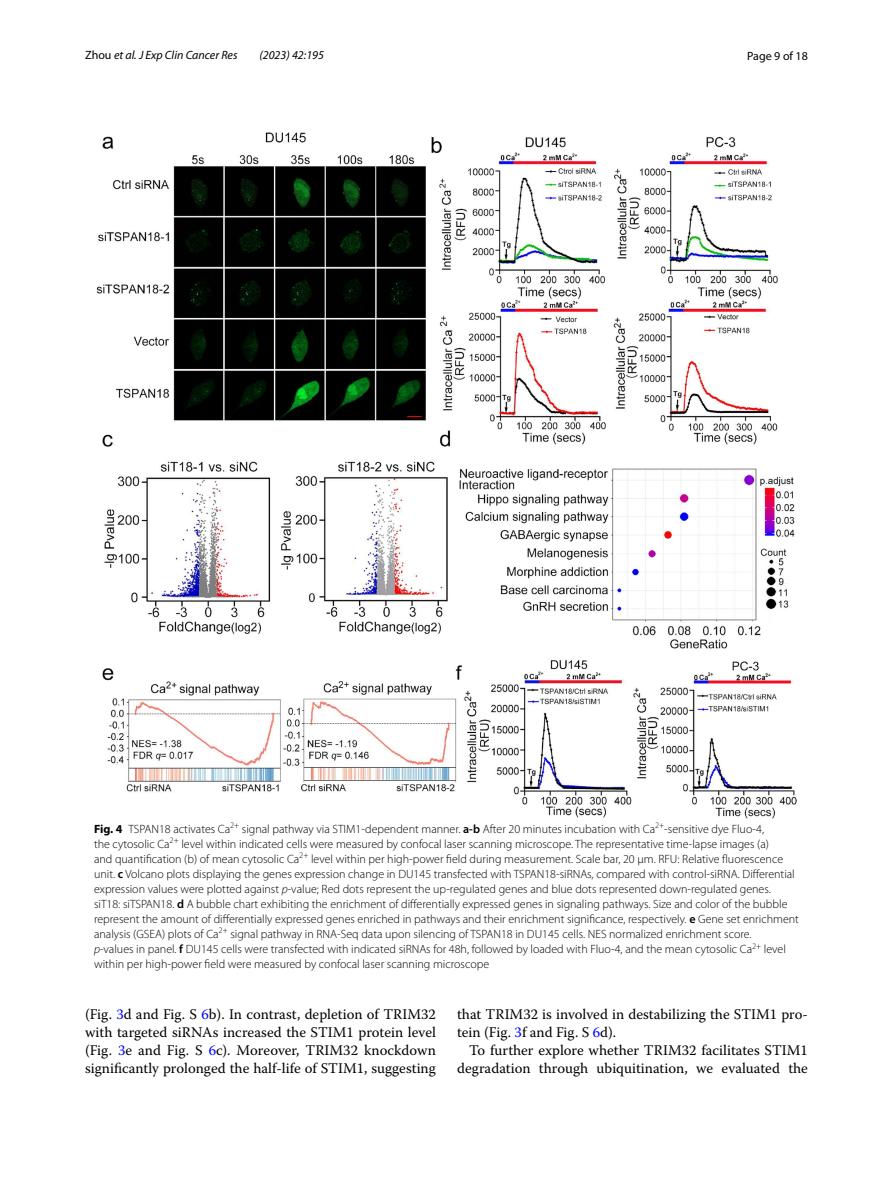
<style>
.page{position:relative;width:893px;height:1187px;background:#fff}
.page>*{position:absolute;margin:0;border:0;box-sizing:border-box;transform-origin:0 0}
.t1{font:14.7px/18px "Warnock Pro";color:#000;text-align:justify}
.t2{font:300 12px/15px "Myriad Pro";color:#000}
.t3{font:italic 12px "Myriad Pro";color:#000}
.t4{font:12px "Myriad Pro";color:#000}
.s1{font-style:normal}
.s2{font-weight:700}
.s3{font-weight:600}
.s4{font-style:italic}
.s5{color:#00f}
</style>
<div class="page">
<img style="left:96px;top:133px;width:701px;height:685px">
<p class="t3" style="left:85px;top:48px;width:154px"><span class="s1">Zhou</span> et al. J Exp Clin Cancer Res</p>
<p class="t3" style="left:259px;top:48px;width:66px">(2023) 42:195</p>
<p class="t4" style="left:747px;top:48px;width:62px">Page 9 of 18</p>
<p class="t2" style="left:94px;top:821px;width:706px"><span class="s2">Fig. 4</span> TSPAN18 activates Ca<sup>2+</sup> signal pathway via STIM1-dependent manner. <span class="s3">a-b</span> After 20 minutes incubation with -Ca<sup>2+</sup>-sensitive dye Fluo-4,<br>the cytosolic Ca<sup>2+</sup> level within indicated cells were measured by confocal laser scanning microscope. The representative time-lapse images (a)<br>and quantification (b) of mean cytosolic Ca<sup>2+</sup> level within per high-power field during measurement. Scale bar, 20 μm. RFU: Relative fluorescence unit. <span class="s3">c</span> Volcano plots displaying the genes expression change in DU145 transfected with TSPAN18-siRNAs, compared with control-siRNA. Differential expression values were plotted against <span class="s4">p</span>-value; Red dots represent the up-regulated genes and blue dots represented down-regulated genes. siT18: siTSPAN18. <span class="s3">d</span> A bubble chart exhibiting the enrichment of differentially expressed genes in signaling pathways. Size and color of the bubble represent the amount of differentially expressed genes enriched in pathways and their enrichment significance, respectively. <span class="s3">e</span> Gene set enrichment analysis (GSEA) plots of -Ca<sup>2+</sup> signal pathway in RNA-Seq data upon silencing of TSPAN18 in DU145 cells. NES normalized enrichment score.<br><span class="s4">p</span>-values in panel. <span class="s3">f</span> DU145 cells were transfected with indicated siRNAs for 48h, followed by loaded with Fluo-4, and the mean cytosolic Ca<sup>2+</sup> level within per high-power field were measured by confocal laser scanning microscope</p>
<p class="t1" style="left:85px;top:1004px;width:352px">(Fig. <span class="s5">3</span>d and Fig. S <span class="s5">6</span>b). In contrast, depletion of TRIM32 with targeted siRNAs increased the STIM1 protein level (Fig. <span class="s5">3</span>e and Fig. S <span class="s5">6</span>c). Moreover, TRIM32 knockdown significantly prolonged the half-life of STIM1, suggesting</p>
<p class="t1" style="left:457px;top:1004px;width:352px">that TRIM32 is involved in destabilizing the STIM1 pro&shy;tein (Fig. <span class="s5">3</span>f and Fig. S <span class="s5">6</span>d).</p>
<p class="t1" style="left:457px;top:1040px;width:352px;text-align:right">To further explore whether TRIM32 facilitates STIM1 degradation through ubiquitination, we evaluated the</p>
</div>
